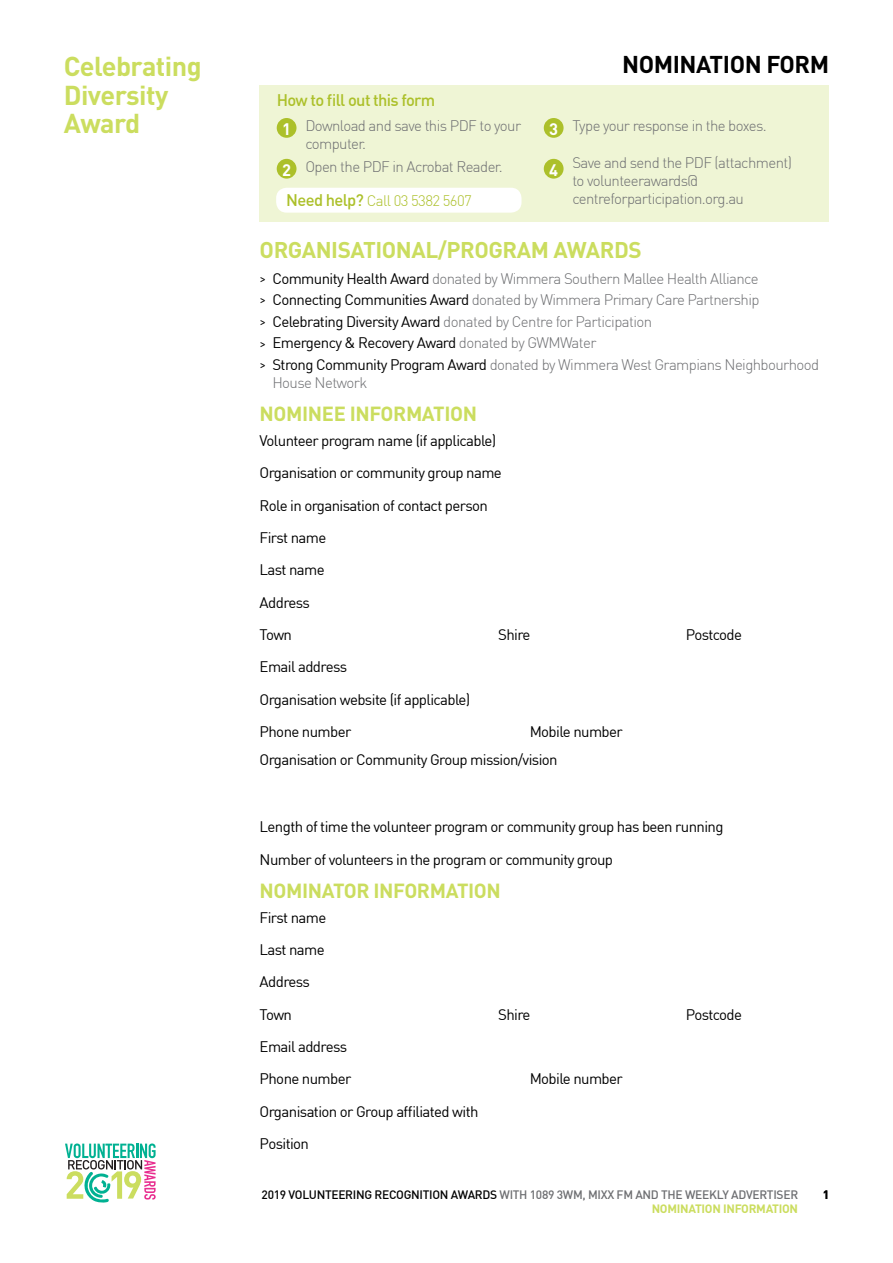
<style>
.page{position:relative;width:893px;height:1263px;background:#fff}
.page>*{position:absolute;margin:0;border:0;box-sizing:border-box;transform-origin:0 0}
.t1{font:700 27px/28.5px "DIN";letter-spacing:-.02em;color:#cbdd5f}
.t2{font:700 24px "DIN";letter-spacing:-.02em;color:#000}
.t3{font:700 22.5px "DIN";letter-spacing:-.02em;color:#cbdd5f}
.t4{font:700 20.25px "DIN";letter-spacing:-.02em;color:#cbdd5f}
.t5{font:500 16.5px "DIN";letter-spacing:-.04em;color:#acc02a}
.t6{font:700 16.5px "DIN";color:#fff}
.t7{font:300 15px/21.6px "DIN";letter-spacing:-.04em;color:#6d6e71}
.t8{font:15px/32.2px "DIN";letter-spacing:-.04em;color:#000}
.t9{font:300 15px "DIN";letter-spacing:-.04em;color:#acc02a}
.t10{font:500 12px/13.5px "DIN";letter-spacing:-.025em;color:#6d6e71;text-align:right}
.t11{font:700 12px "DIN";color:#000}
.s1{font-weight:500;font-size:16.5px}
.s2{font-weight:400;font-size:12.75px;color:#000}
.s3{font-weight:400;color:#000}
.s4{color:#000}
.s5{font-weight:700;color:#cbdd5f}
</style>
<div class="page">
<svg style="left:65px;top:1143px;width:91px;height:60px"></svg>
<div style="left:260px;top:85px;width:569px;height:136px;background:#eff5d5"></div>
<div style="left:277px;top:118px;width:19px;height:20px;background:#acc02a;border-radius:50%"></div>
<div style="left:277px;top:159px;width:19px;height:20px;background:#acc02a;border-radius:50%"></div>
<div style="left:544px;top:118px;width:20px;height:20px;background:#acc02a;border-radius:50%"></div>
<div style="left:544px;top:159px;width:20px;height:20px;background:#acc02a;border-radius:50%"></div>
<div style="left:276px;top:188px;width:245px;height:25px;background:#fff;border-radius:10px"></div>
<h1 class="t1" style="left:64px;top:51px;width:139px">Celebrating<br>Diversity<br>Award</h1>
<p class="t5" style="left:277px;top:90px;width:160px">How to fill out this form</p>
<p class="t6" style="left:282px;top:118px;width:10px">1</p>
<p class="t6" style="left:282px;top:159px;width:10px">2</p>
<p class="t7" style="left:305px;top:117px;width:217px;line-height:18px">Download and save this PDF to your computer.</p>
<p class="t7" style="left:305px;top:155px;width:199px">Open the PDF in Acrobat Reader.</p>
<p class="t9" style="left:286px;top:191px;width:187px"><span class="s1">Need help?</span> Call 03 5382 5607</p>
<h2 class="t2" style="left:622px;top:49px;width:208px">NOMINATION FORM</h2>
<p class="t6" style="left:549px;top:118px;width:10px">3</p>
<p class="t6" style="left:549px;top:159px;width:10px">4</p>
<p class="t7" style="left:572px;top:115px;width:196px">Type your response in the boxes.</p>
<p class="t7" style="left:572px;top:153px;width:221px;line-height:18px">Save and send the PDF (attachment) to volunteerawards@ centreforparticipation.org.au</p>
<h3 class="t3" style="left:260px;top:235px;width:384px">ORGANISATIONAL/PROGRAM AWARDS</h3>
<p class="t7" style="left:260px;top:267px;width:561px"><span class="s2">&gt;</span> <span class="s3">Community Health Award</span> donated by Wimmera Southern Mallee Health Alliance<br><span class="s2">&gt;</span> <span class="s3">Connecting Communities Award</span> donated by Wimmera Primary Care Partnership<br><span class="s2">&gt;</span> <span class="s3">Celebrating Diversity Award</span> donated by Centre for Participation<br><span class="s2">&gt;</span> <span class="s3">Emergency &amp; Recovery Award</span> donated by GWMWater<br><span class="s2">&gt;</span> <span class="s3">Strong Community Program Award</span> donated by Wimmera West Grampians Neighbourhood</p>
<p class="t7" style="left:272px;top:372px;width:96px">House Network</p>
<h3 class="t4" style="left:260px;top:400px;width:219px">NOMINEE INFORMATION</h3>
<p class="t8" style="left:260px;top:424px;width:244px">Volunteer program name (if applicable)<br>Organisation or community group name<br>Role in organisation of contact person<br>First name<br>Last name<br>Address<br>Town</p>
<p class="t8" style="left:498px;top:618px;width:34px">Shire</p>
<p class="t8" style="left:686px;top:618px;width:58px">Postcode</p>
<p class="t8" style="left:260px;top:650px;width:212px">Email address<br>Organisation website (if applicable)<br>Phone number</p>
<p class="t8" style="left:260px;top:717px;width:365px;line-height:28.5px;text-indent:270px">Mobile number<br>Organisation or Community Group mission/vision</p>
<p class="t8" style="left:260px;top:810px;width:465px">Length of time the volunteer program or community group has been running<br>Number of volunteers in the program or community group</p>
<h3 class="t4" style="left:260px;top:877px;width:243px">NOMINATOR INFORMATION</h3>
<p class="t8" style="left:260px;top:901px;width:68px">First name<br>Last name<br>Address<br>Town</p>
<p class="t8" style="left:498px;top:998px;width:34px">Shire</p>
<p class="t8" style="left:686px;top:998px;width:58px">Postcode</p>
<p class="t8" style="left:260px;top:1030px;width:93px">Email address<br>Phone number</p>
<p class="t8" style="left:260px;top:1095px;width:220px">Organisation or Group affiliated with<br>Position</p>
<p class="t8" style="left:530px;top:1062px;width:95px">Mobile number</p>
<p class="t10" style="left:262px;top:1188px;width:538px"><span class="s4">2019 VOLUNTEERING RECOGNITION AWARDS</span> WITH 1089 3WM, MIXX FM AND THE WEEKLY ADVERTISER<br><span class="s5">NOMINATION INFORMATION</span></p>
<p class="t11" style="left:823px;top:1187px;width:8px">1</p>
</div>
